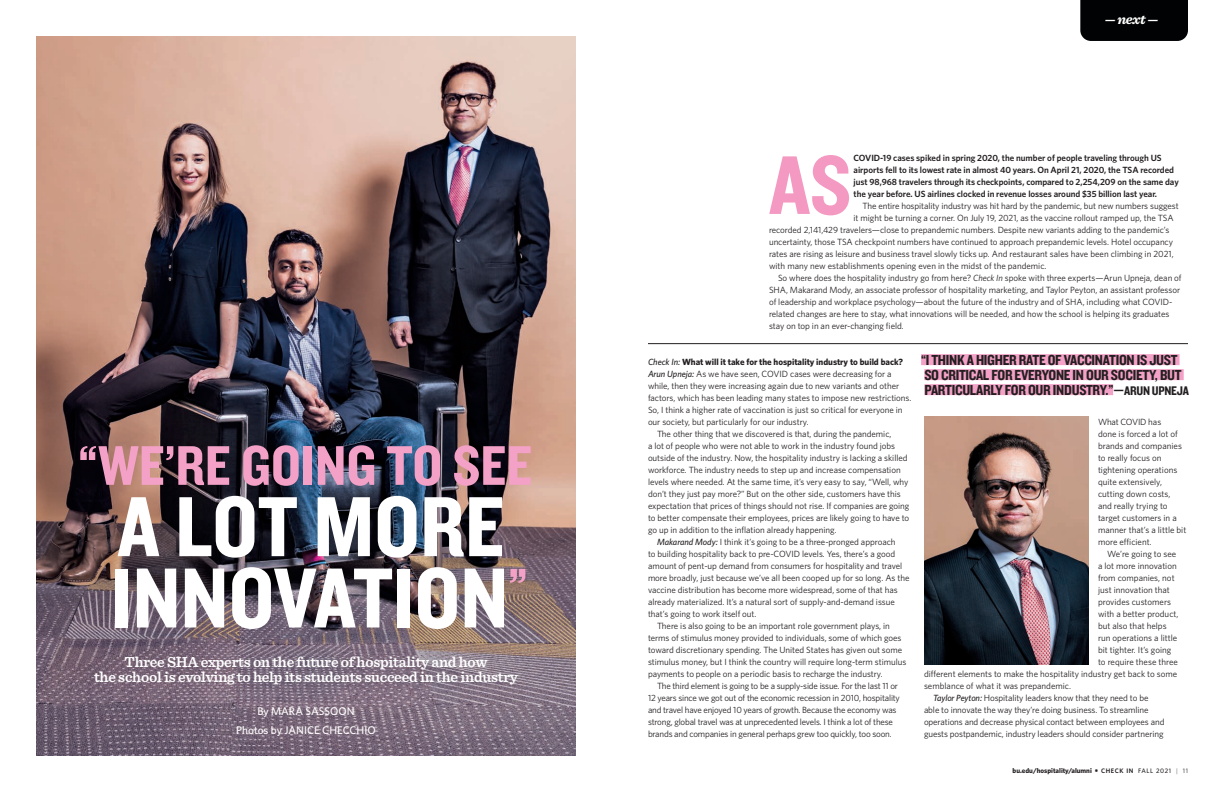
<style>
.page{position:relative;width:1224px;height:792px;background:#fff}
.page>*{position:absolute;margin:0;border:0;box-sizing:border-box;transform-origin:0 0}
.t1{font:88.5px/71.3px "Knockout 50 Welterweight";color:#fff}
.t2{font:58px "Knockout 50 Welterweight";color:#f4a1c7}
.t3{font:15.1px/15px "Knockout 50 Welterweight";letter-spacing:-.02em;color:#231f20}
.t4{font:600 15.1px/15.1px "Sentinel";letter-spacing:-.015em;color:#fff;text-align:center}
.t5{font:italic 700 14px "Sentinel";color:#fff}
.t6{font:500 11.1px/19.2px "Whitney";color:#fff;text-align:center}
.t7{font:9px/12px "Whitney";letter-spacing:-.005em;color:#231f20}
.t8{font:600 9px/12px "Whitney";letter-spacing:-.005em;color:#231f20}
.t9{font:700 9px "Whitney";letter-spacing:-.005em;color:#231f20}
.t10{font:700 7px "Whitney";color:#231f20}
.s1{font-style:italic}
.s2{font-weight:500;font-style:italic}
.s3{font-size:13px}
.s4{font-weight:600;font-size:6.5px}
.s5{font-weight:500;font-size:6.5px}
.s6{font-weight:300;font-size:6.5px}
.s7{font-weight:400;font-size:6.5px}
</style>
<div class="page">
<img style="left:36px;top:36px;width:540px;height:720px">
<div style="left:921px;top:354px;width:259px;height:11px;background:#f4a1c7"></div>
<div style="left:924px;top:369px;width:260px;height:11px;background:#f4a1c7"></div>
<div style="left:924px;top:384px;width:189px;height:11px;background:#f4a1c7"></div>
<img style="left:924px;top:416px;width:165px;height:248px">
<hr style="left:648px;top:343px;width:540px;height:1px;background:#231f20">
<svg style="left:769px;top:155px;width:80px;height:60px"></svg>
<div style="left:1080px;top:0;width:108px;height:41px;background:#010203"></div>
<h2 class="t2" style="left:78px;top:427px;width:456px">“WE’RE GOING TO SEE</h2>
<h1 class="t1" style="left:111px;top:488px;width:418px">A LOT MORE<br>INNOVATION<sup>”</sup></h1>
<h3 class="t4" style="left:94px;top:653px;width:425px">Three SHA experts on the future of hospitality and how<br>the school is evolving to help its students succeed in the industry</h3>
<p class="t6" style="left:236px;top:701px;width:141px">By MARA SASSOON<br>Photos by JANICE CHECCHIO</p>
<h3 class="t5" style="left:1105px;top:8px;width:55px">— next —</h3>
<p class="t8" style="left:854px;top:151px;width:327px">COVID-19 cases spiked in spring 2020, the number of people traveling through US airports fell to its lowest rate in almost 40 years. On April 21, 2020, the TSA recorded just 98,968 travelers through its checkpoints, compared to 2,254,209 on the same day the year before. US airlines clocked in revenue losses around $35 billion last year.</p>
<p class="t7" style="left:863px;top:199px;width:318px">The entire hospitality industry was hit hard by the pandemic, but new numbers suggest</p>
<p class="t7" style="left:854px;top:211px;width:321px">it might be turning a corner. On July 19, 2021, as the vaccine rollout ramped up, the TSA</p>
<p class="t7" style="left:769px;top:223px;width:402px">recorded 2,141,429 travelers—close to prepandemic numbers. Despite new variants adding to the pandemic’s</p>
<p class="t7" style="left:769px;top:235px;width:406px">uncertainty, those TSA checkpoint numbers have continued to approach prepandemic levels. Hotel occupancy</p>
<p class="t7" style="left:769px;top:247px;width:406px">rates are rising as leisure and business travel slowly ticks up. And restaurant sales have been climbing in 2021,</p>
<p class="t7" style="left:769px;top:259px;width:279px">with many new establishments opening even in the midst of the pandemic.</p>
<p class="t7" style="left:778px;top:271px;width:405px">So where does the hospitality industry go from here? <span class="s1">Check In</span> spoke with three experts—Arun Upneja, dean of</p>
<p class="t7" style="left:769px;top:283px;width:413px">SHA, Makarand Mody, an associate professor of hospitality marketing, and Taylor Peyton, an assistant professor</p>
<p class="t7" style="left:769px;top:295px;width:405px">of leadership and workplace psychology—about the future of the industry and of SHA, including what COVID-</p>
<p class="t7" style="left:769px;top:307px;width:402px">related changes are here to stay, what innovations will be needed, and how the school is helping its graduates</p>
<p class="t7" style="left:769px;top:319px;width:136px">stay on top in an ever-changing field.</p>
<p class="t9" style="left:648px;top:356px;width:256px"><span class="s2">Check In:</span> What will it take for the hospitality industry to build back?</p>
<p class="t7" style="left:648px;top:367px;width:245px"><span class="s2">Arun Upneja:</span> As we have seen, COVID cases were decreasing for a</p>
<p class="t7" style="left:648px;top:379px;width:253px">while, then they were increasing again due to new variants and other</p>
<p class="t7" style="left:648px;top:391px;width:265px">factors, which has been leading many states to impose new restrictions.</p>
<p class="t7" style="left:648px;top:403px;width:256px">So, I think a higher rate of vaccination is just so critical for everyone in</p>
<p class="t7" style="left:648px;top:415px;width:162px">our society, but particularly for our industry.</p>
<p class="t7" style="left:657px;top:427px;width:236px">The other thing that we discovered is that, during the pandemic,</p>
<p class="t7" style="left:648px;top:439px;width:249px">a lot of people who were not able to work in the industry found jobs</p>
<p class="t7" style="left:648px;top:451px;width:261px">outside of the industry. Now, the hospitality industry is lacking a skilled</p>
<p class="t7" style="left:648px;top:463px;width:254px">workforce. The industry needs to step up and increase compensation</p>
<p class="t7" style="left:648px;top:475px;width:262px">levels where needed. At the same time, it’s very easy to say, “Well, why</p>
<p class="t7" style="left:648px;top:487px;width:254px">don’t they just pay more?” But on the other side, customers have this</p>
<p class="t7" style="left:648px;top:499px;width:263px">expectation that prices of things should not rise. If companies are going</p>
<p class="t7" style="left:648px;top:511px;width:263px">to better compensate their employees, prices are likely going to have to</p>
<p class="t7" style="left:648px;top:523px;width:190px">go up in addition to the inflation already happening.</p>
<p class="t7" style="left:657px;top:535px;width:240px"><span class="s2">Makarand Mody:</span> I think it’s going to be a three-pronged approach</p>
<p class="t7" style="left:648px;top:547px;width:249px">to building hospitality back to pre-COVID levels. Yes, there’s a good</p>
<p class="t7" style="left:648px;top:559px;width:256px">amount of pent-up demand from consumers for hospitality and travel</p>
<p class="t7" style="left:648px;top:571px;width:263px">more broadly, just because we’ve all been cooped up for so long. As the</p>
<p class="t7" style="left:648px;top:583px;width:251px">vaccine distribution has become more widespread, some of that has</p>
<p class="t7" style="left:648px;top:595px;width:248px">already materialized. It’s a natural sort of supply-and-demand issue</p>
<p class="t7" style="left:648px;top:607px;width:110px">that’s going to work itself out.</p>
<p class="t7" style="left:657px;top:619px;width:234px">There is also going to be an important role government plays, in</p>
<p class="t7" style="left:648px;top:631px;width:255px">terms of stimulus money provided to individuals, some of which goes</p>
<p class="t7" style="left:648px;top:643px;width:256px">toward discretionary spending. The United States has given out some</p>
<p class="t7" style="left:648px;top:655px;width:260px">stimulus money, but I think the country will require long-term stimulus</p>
<p class="t7" style="left:648px;top:667px;width:236px">payments to people on a periodic basis to recharge the industry.</p>
<p class="t7" style="left:657px;top:679px;width:243px">The third element is going to be a supply-side issue. For the last 11 or</p>
<p class="t7" style="left:648px;top:691px;width:253px">12 years since we got out of the economic recession in 2010, hospitality</p>
<p class="t7" style="left:648px;top:703px;width:250px">and travel have enjoyed 10 years of growth. Because the economy was</p>
<p class="t7" style="left:648px;top:715px;width:247px">strong, global travel was at unprecedented levels. I think a lot of these</p>
<p class="t7" style="left:648px;top:727px;width:245px">brands and companies in general perhaps grew too quickly, too soon.</p>
<h3 class="t3" style="left:921px;top:352px;width:269px">“I THINK A HIGHER RATE OF VACCINATION IS JUST<br>SO CRITICAL FOR EVERYONE IN OUR SOCIETY, BUT<br>PARTICULARLY FOR OUR INDUSTRY.”—<span class="s3">ARUN UPNEJA</span></h3>
<p class="t7" style="left:1098px;top:415px;width:90px">What COVID has<br>done is forced a lot of brands and companies to really focus on tightening operations quite extensively, cutting down costs, and really trying to target customers in a manner that’s a little bit more efficient.</p>
<p class="t7" style="left:1107px;top:547px;width:71px">We’re going to see</p>
<p class="t7" style="left:1098px;top:559px;width:80px">a lot more innovation</p>
<p class="t7" style="left:1098px;top:571px;width:78px">from companies, not</p>
<p class="t7" style="left:1098px;top:583px;width:73px">just innovation that</p>
<p class="t7" style="left:1098px;top:595px;width:75px">provides customers</p>
<p class="t7" style="left:1098px;top:607px;width:82px">with a better product,</p>
<p class="t7" style="left:1098px;top:619px;width:70px">but also that helps</p>
<p class="t7" style="left:1098px;top:631px;width:81px">run operations a little</p>
<p class="t7" style="left:1098px;top:643px;width:75px">bit tighter. It’s going</p>
<p class="t7" style="left:1098px;top:655px;width:81px">to require these three</p>
<p class="t7" style="left:924px;top:667px;width:255px">different elements to make the hospitality industry get back to some</p>
<p class="t7" style="left:924px;top:679px;width:149px">semblance of what it was prepandemic.</p>
<p class="t7" style="left:933px;top:691px;width:217px"><span class="s2">Taylor Peyton:</span> Hospitality leaders know that they need to be</p>
<p class="t7" style="left:924px;top:703px;width:226px">able to innovate the way they’re doing business. To streamline</p>
<p class="t7" style="left:924px;top:715px;width:242px">operations and decrease physical contact between employees and</p>
<p class="t7" style="left:924px;top:727px;width:241px">guests postpandemic, industry leaders should consider partnering</p>
<p class="t10" style="left:1013px;top:766px;width:177px">bu.edu/hospitality/alumni • <span class="s4">CHECK IN</span> <span class="s5">FALL 2021</span> <span class="s6">|</span> <span class="s7">11</span></p>
</div>
